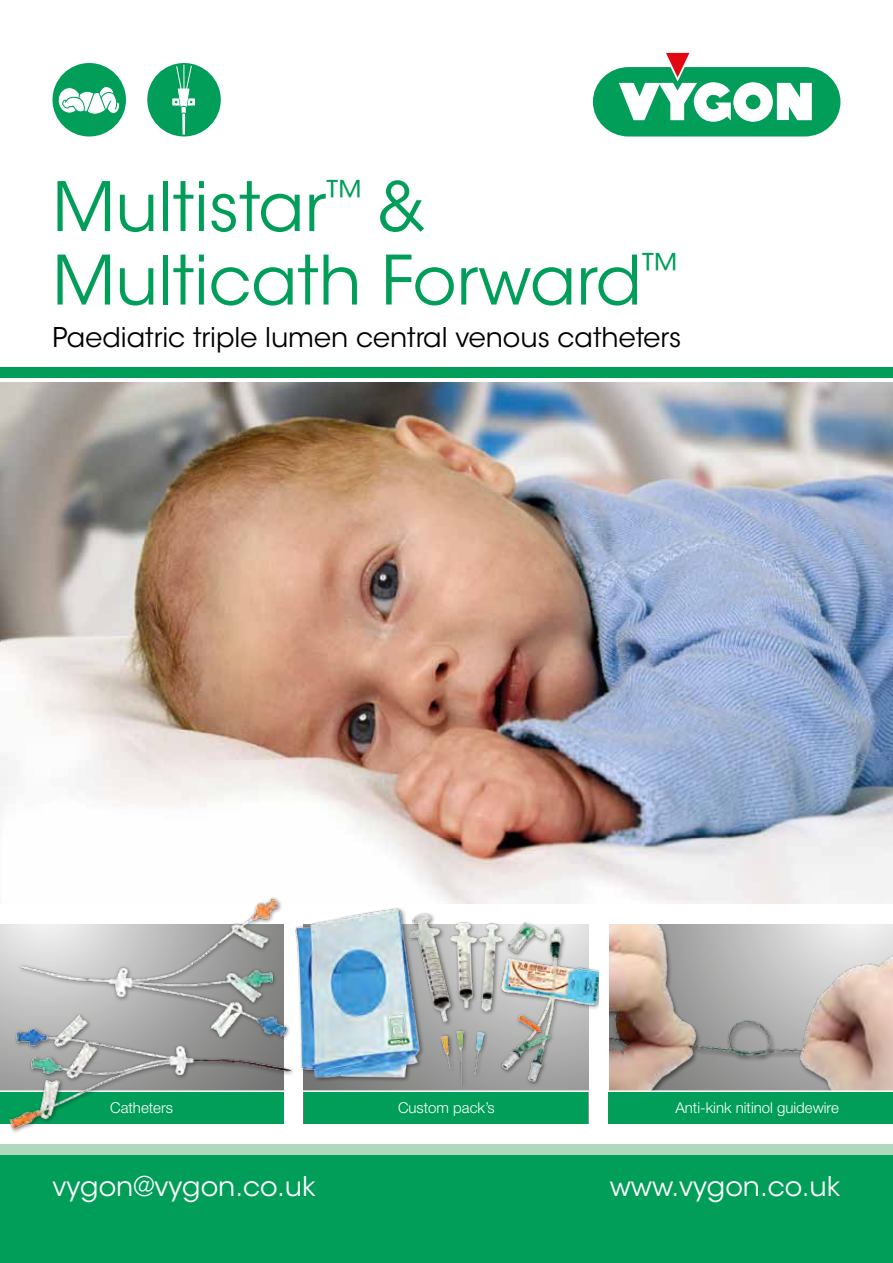
<style>
.page{position:relative;width:893px;height:1263px;background:#fff}
.page>*{position:absolute;margin:0;border:0;box-sizing:border-box;transform-origin:0 0}
.t1{font:67.5px/73.5px "ITC Avant Garde Std";color:#009e59}
.t2{font:27px "ITC Avant Garde Std";color:#000}
.t3{font:27px "ITC Avant Garde Std";color:#fff}
.t4{font:300 15px "Helvetica Neue LT Std";color:#fff}
</style>
<div class="page">
<div style="left:0;top:1155px;width:893px;height:108px;background:#009e59"></div>
<div style="left:0;top:1145px;width:893px;height:10px;background:#b1d8bd"></div>
<svg style="left:593px;top:53px;width:247px;height:83px"></svg>
<img style="left:0;top:382px;width:893px;height:521px">
<div style="left:0;top:368px;width:893px;height:10px;background:#009e59"></div>
<div style="left:52px;top:63px;width:74px;height:73px;background:#009e59;border-radius:50%"></div>
<svg style="left:58px;top:86px;width:62px;height:29px"></svg>
<div style="left:147px;top:63px;width:74px;height:73px;background:#009e59;border-radius:50%"></div>
<svg style="left:172px;top:65px;width:23px;height:70px"></svg>
<img style="left:609px;top:924px;width:284px;height:166px">
<div style="left:608px;top:1092px;width:285px;height:32px;background:#009e59"></div>
<div style="left:305px;top:1092px;width:283px;height:32px;background:#009e59"></div>
<div style="left:0;top:1092px;width:283px;height:32px;background:#009e59"></div>
<img style="left:307px;top:908px;width:292px;height:184px">
<img style="left:8px;top:1003px;width:320px;height:142px">
<img style="left:0;top:877px;width:307px;height:173px">
<h1 class="t1" style="left:52px;top:171px;width:630px">Multistar<sup>™</sup> &amp;<br>Multicath Forward<sup>™</sup></h1>
<h2 class="t2" style="left:52px;top:320px;width:630px">Paediatric triple lumen central venous catheters</h2>
<p class="t4" style="left:110px;top:1099px;width:64px">Catheters</p>
<p class="t4" style="left:398px;top:1099px;width:98px">Custom pack’s</p>
<p class="t4" style="left:675px;top:1099px;width:165px">Anti-kink nitinol guidewire</p>
<h2 class="t3" style="left:52px;top:1170px;width:265px">vygon@vygon.co.uk</h2>
<h2 class="t3" style="left:610px;top:1170px;width:232px">www.vygon.co.uk</h2>
</div>
